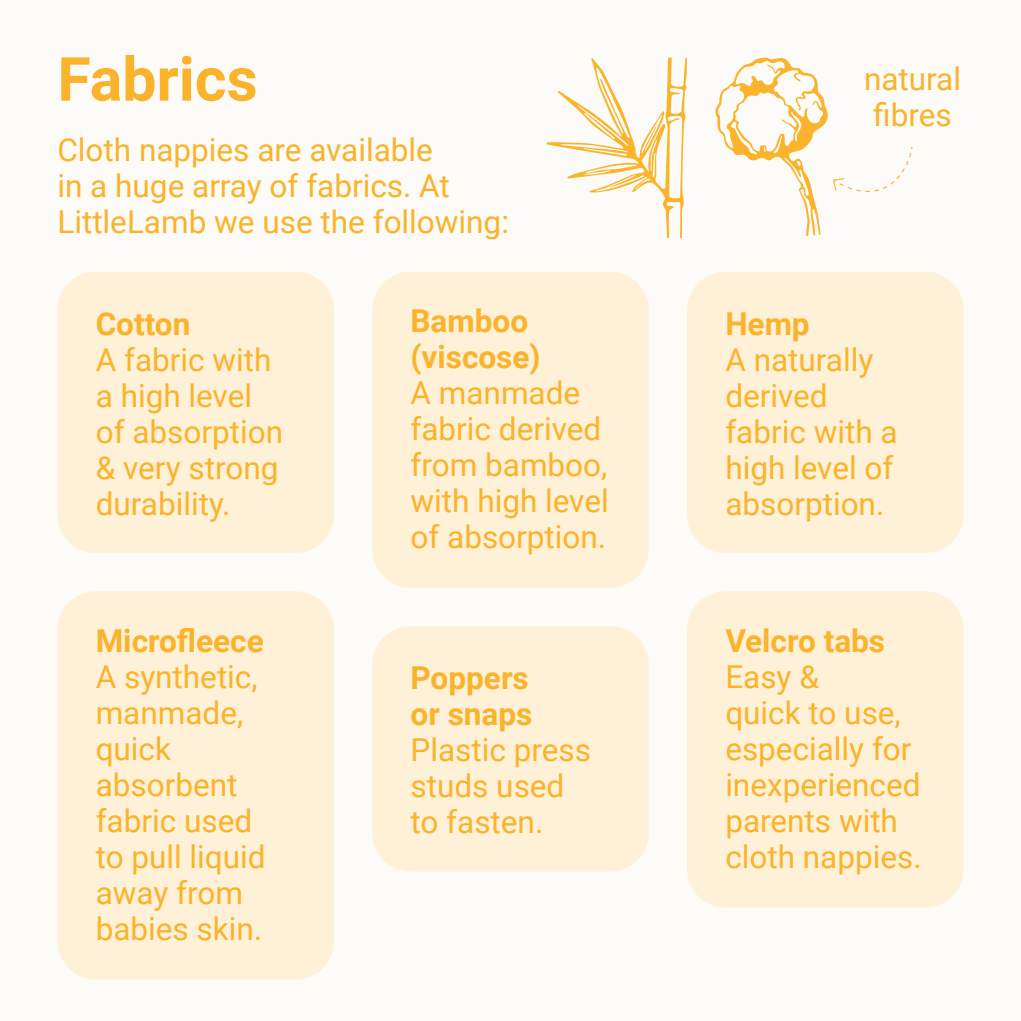
<style>
.page{position:relative;width:1021px;height:1021px;background:#fff}
.page>*{position:absolute;margin:0;border:0;box-sizing:border-box;transform-origin:0 0}
.ll_roboto_33_33-head{font:700 60.75px "Roboto";color:#fab32a}
.ll_roboto_reg_9_11-c{font:31.5px/36px "Roboto";color:#fab32a}
.Roboto_bold_12_14{font:31.5px/36px "Roboto";color:#fab32a}
.s1{font-weight:700}
</style>
<div class="page">
<div style="left:0;top:0;width:1020px;height:1020px;background:#fcfbf8"></div>
<svg style="left:546px;top:57px;width:141px;height:181px"></svg>
<svg style="left:715px;top:57px;width:198px;height:180px"></svg>
<div style="left:57px;top:272px;width:277px;height:281px;background:#fff1d8;border-radius:38px"></div>
<div style="left:57px;top:591px;width:277px;height:388px;background:#fff1d8;border-radius:38px"></div>
<div style="left:372px;top:272px;width:276px;height:316px;background:#fff1d8;border-radius:38px"></div>
<div style="left:372px;top:626px;width:276px;height:245px;background:#fff1d8;border-radius:38px"></div>
<div style="left:687px;top:272px;width:276px;height:281px;background:#fff1d8;border-radius:38px"></div>
<div style="left:687px;top:591px;width:276px;height:316px;background:#fff1d8;border-radius:38px"></div>
<p class="ll_roboto_33_33-head" style="left:57px;top:36px;width:202px">Fabrics</p>
<p class="Roboto_bold_12_14" style="left:57px;top:131px;width:453px">Cloth nappies are available<br>in a huge array of fabrics. At<br>LittleLamb we use the following:</p>
<p class="ll_roboto_reg_9_11-c" style="left:96px;top:304px;width:189px"><span class="s1">Cotton<br></span>A fabric with a high level of absorption &amp; very strong durability.</p>
<p class="ll_roboto_reg_9_11-c" style="left:96px;top:621px;width:171px"><span class="s1">Microfleece<br></span>A synthetic, manmade, quick absorbent fabric used to pull liquid away from babies skin.</p>
<p class="ll_roboto_reg_9_11-c" style="left:410px;top:302px;width:200px"><span class="s1">Bamboo (viscose)<br></span>A manmade fabric derived from bamboo, with high level of absorption.</p>
<p class="ll_roboto_reg_9_11-c" style="left:410px;top:658px;width:182px"><span class="s1">Poppers<br>or snaps<br></span>Plastic press studs used to fasten.</p>
<p class="ll_roboto_reg_9_11-c" style="left:864px;top:60px;width:99px">natural fi bres</p>
<p class="ll_roboto_reg_9_11-c" style="left:725px;top:304px;width:174px"><span class="s1">Hemp<br></span>A naturally derived fabric with a high level of absorption.</p>
<p class="ll_roboto_reg_9_11-c" style="left:725px;top:621px;width:198px"><span class="s1">Velcro tabs<br></span>Easy &amp;<br>quick to use, especially for inexperienced parents with cloth nappies.</p>
</div>
